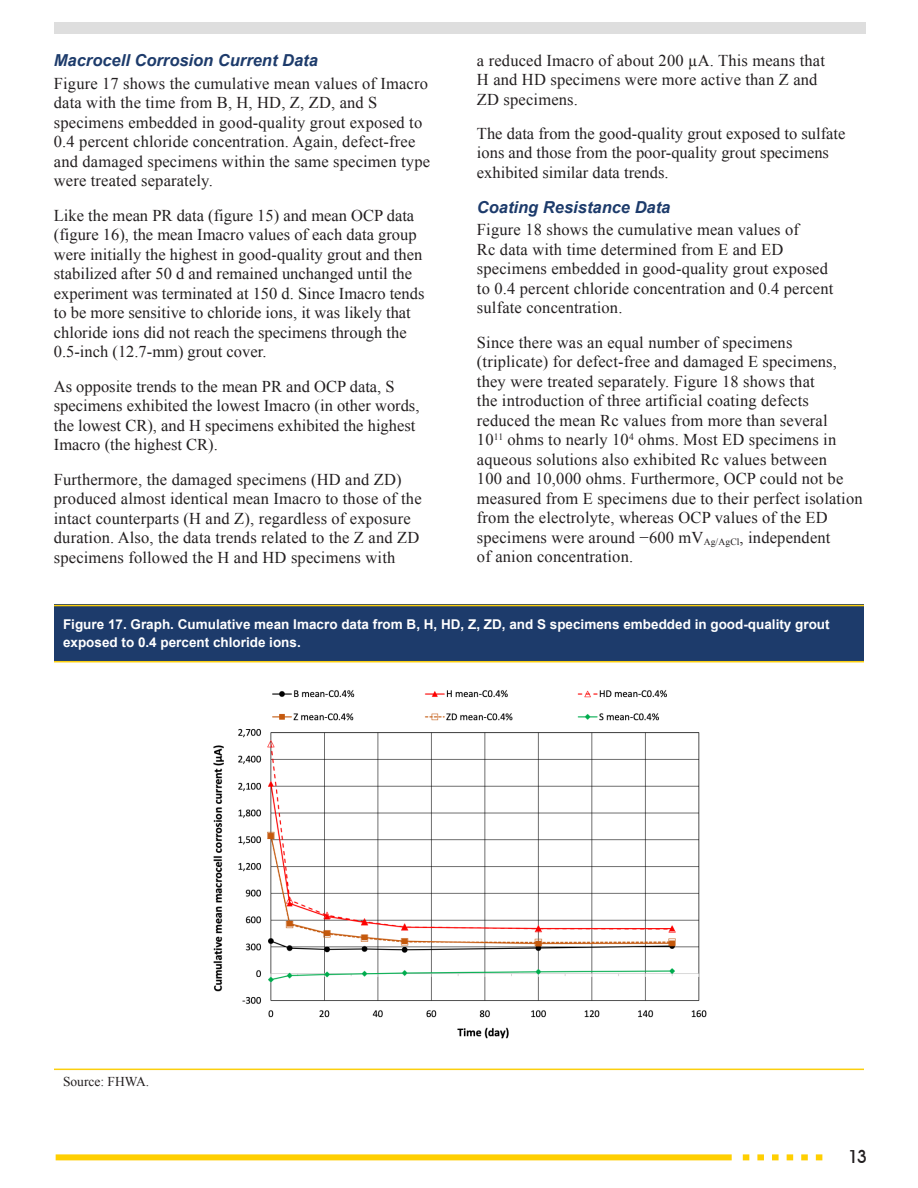
<style>
.page{position:relative;width:918px;height:1188px;background:#fff}
.page>*{position:absolute;margin:0;border:0;box-sizing:border-box;transform-origin:0 0}
.t1{font:500 18px "Avant Garde IT Cby BT";color:#231f20}
.t2{font:16.5px/19.5px "Times New Roman";letter-spacing:.01em;color:#231f20}
.t3{font:italic 700 16.5px "Arial";color:#1d3b6b}
.t4{font:700 13.5px/18px "Arial";color:#fff}
.t5{font:13.5px "Times New Roman";color:#231f20}
</style>
<div class="page">
<div style="left:54px;top:22px;width:812px;height:12px;background:#dedede"></div>
<svg style="left:743px;top:1154px;width:79px;height:6px"></svg>
<div style="left:56px;top:1154px;width:676px;height:6px;background:#ffcf01"></div>
<div style="left:54px;top:605px;width:810px;height:56px;background:#1d3b6b"></div>
<hr style="left:54px;top:661px;width:810px;height:1px;background:#fccf0e">
<hr style="left:54px;top:605px;width:810px;height:1px;background:#fccf0e">
<hr style="left:54px;top:1069px;width:810px;height:1px;background:#fccf0e">
<img style="left:213px;top:690px;width:494px;height:349px">
<h3 class="t3" style="left:54px;top:50px;width:266px">Macrocell Corrosion Current Data</h3>
<p class="t2" style="left:54px;top:73px;width:378px">Figure 17 shows the cumulative mean values of Imacro data with the time from B, H, HD, Z, ZD, and S specimens embedded in good-quality grout exposed to 0.4 percent chloride concentration. Again, defect-free and damaged specimens within the same specimen type were treated separately.</p>
<p class="t2" style="left:54px;top:205px;width:372px">Like the mean PR data (figure 15) and mean OCP data (figure 16), the mean Imacro values of each data group were initially the highest in good-quality grout and then stabilized after 50 d and remained unchanged until the experiment was terminated at 150 d. Since Imacro tends to be more sensitive to chloride ions, it was likely that chloride ions did not reach the specimens through the 0.5-inch (12.7-mm) grout cover.</p>
<p class="t2" style="left:54px;top:376px;width:367px">As opposite trends to the mean PR and OCP data, S specimens exhibited the lowest Imacro (in other words, the lowest CR), and H specimens exhibited the highest Imacro (the highest CR).</p>
<p class="t2" style="left:54px;top:469px;width:369px">Furthermore, the damaged specimens (HD and ZD) produced almost identical mean Imacro to those of the intact counterparts (H and Z), regardless of exposure duration. Also, the data trends related to the Z and ZD specimens followed the H and HD specimens with</p>
<p class="t2" style="left:477px;top:50px;width:349px">a reduced Imacro of about 200 µA. This means that<br>H and HD specimens were more active than Z and<br>ZD specimens.</p>
<p class="t2" style="left:477px;top:123px;width:370px">The data from the good-quality grout exposed to sulfate ions and those from the poor-quality grout specimens exhibited similar data trends.</p>
<h3 class="t3" style="left:477px;top:196px;width:195px">Coating Resistance Data</h3>
<p class="t2" style="left:477px;top:220px;width:358px">Figure 18 shows the cumulative mean values of<br>Rc data with time determined from E and ED specimens embedded in good-quality grout exposed to 0.4 percent chloride concentration and 0.4 percent sulfate concentration.</p>
<p class="t2" style="left:477px;top:332px;width:387px">Since there was an equal number of specimens (triplicate) for defect-free and damaged E specimens, they were treated separately. Figure 18 shows that<br>the introduction of three artificial coating defects reduced the mean Rc values from more than several<br>10<sup>11</sup> ohms to nearly 10<sup>4</sup> ohms. Most ED specimens in aqueous solutions also exhibited Rc values between<br>100 and 10,000 ohms. Furthermore, OCP could not be measured from E specimens due to their perfect isolation from the electrolyte, whereas OCP values of the ED specimens were around −600 mV<sub>Ag/AgCl</sub>, independent<br>of anion concentration.</p>
<p class="t4" style="left:63px;top:616px;width:768px">Figure 17. Graph. Cumulative mean Imacro data from B, H, HD, Z, ZD, and S specimens embedded in good-quality grout exposed to 0.4 percent chloride ions.</p>
<p class="t5" style="left:63px;top:1073px;width:88px">Source: FHWA.</p>
<p class="t1" style="left:848px;top:1146px;width:20px">13</p>
</div>
